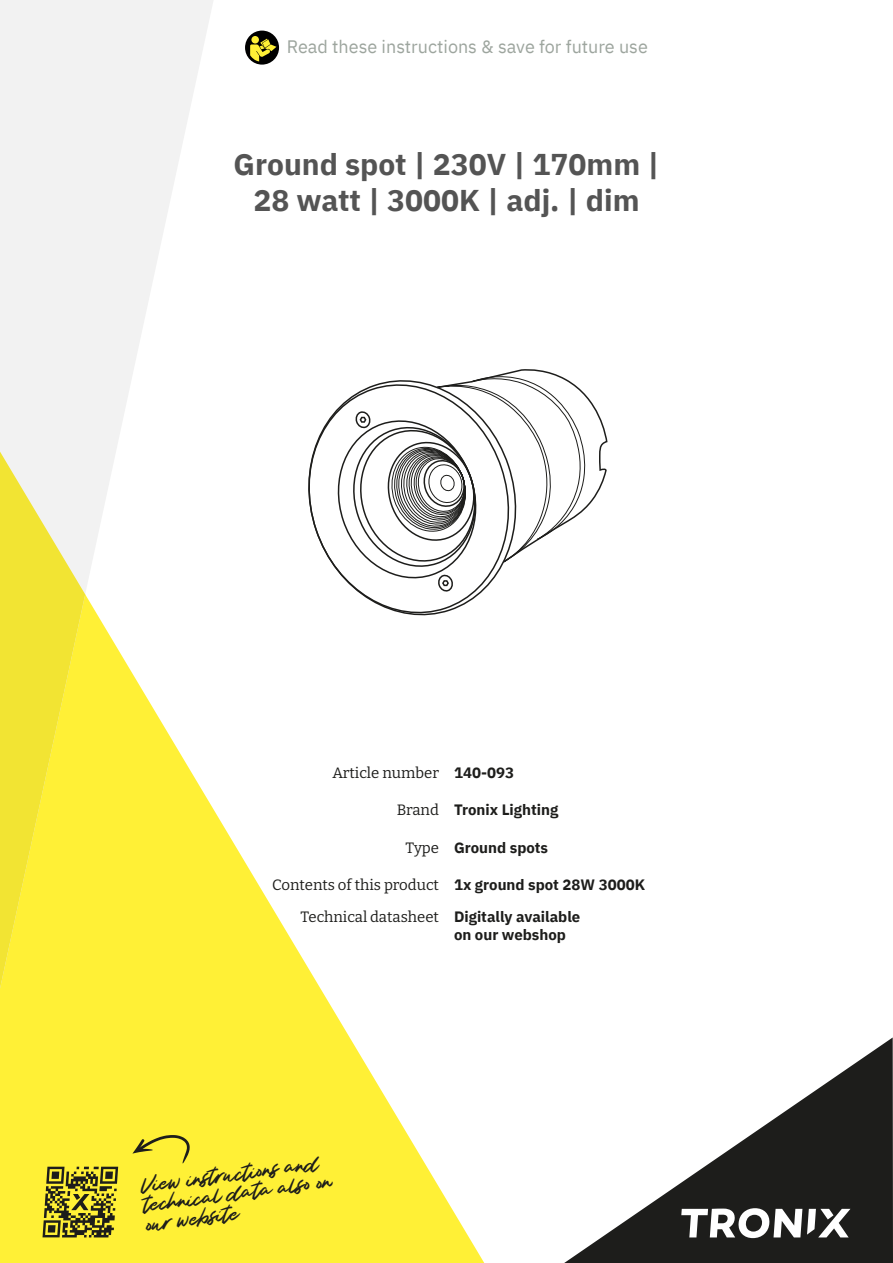
<style>
.page{position:relative;width:893px;height:1263px;background:#fff}
.page>*{position:absolute;margin:0;border:0;box-sizing:border-box;transform-origin:0 0}
.t1{font:700 30px/36px "IBM Plex Sans";color:#545454;text-align:center}
.t2{font:27px/19.6px "Rajawalite";color:#1d1d1b}
.t3{font:18px "IBM Plex Sans";color:#9da59e}
.t4{font:15px/31.5px "Bitter";color:#1d1d1b}
.t5{font:700 15px "IBM Plex Sans";color:#1d1d1b}
.s1{font-family:"Bitter";font-weight:400}
.s2{font-family:"IBM Plex Sans";font-weight:700}
</style>
<div class="page">
<svg style="left:43px;top:810px;width:441px;height:453px;fill:#fff036"></svg>
<svg style="left:564px;top:1067px;width:286px;height:196px"></svg>
<svg style="left:43px;top:0;width:171px;height:988px"></svg>
<svg style="left:43px;top:452px;width:42px;height:536px;fill:#fff036"></svg>
<svg style="left:681px;top:1208px;width:169px;height:30px"></svg>
<svg style="left:43px;top:1167px;width:75px;height:70px;background:#908928"></svg>
<svg style="left:132px;top:1135px;width:58px;height:30px;background:#dbce31"></svg>
<svg style="left:245px;top:31px;width:34px;height:34px"></svg>
<svg style="left:0;top:0;width:43px;height:1263px"></svg>
<svg style="left:850px;top:1037px;width:43px;height:226px;background:#2c2c2a"></svg>
<svg style="left:308px;top:419px;width:172px;height:197px"></svg>
<svg style="left:329px;top:369px;width:279px;height:225px"></svg>
<p class="t3" style="left:287px;top:33px;width:363px">Read these instructions &amp; save for future use</p>
<h1 class="t1" style="left:234px;top:144px;width:427px">Ground spot | 230V | 170mm |<br>28 watt | 3000K | adj. | dim</h1>
<p class="t4" style="left:333px;top:756px;width:108px">Article number</p>
<p class="t4" style="left:397px;top:794px;width:44px">Brand</p>
<p class="t5" style="left:454px;top:761px;width:62px">140-093</p>
<p class="t5" style="left:454px;top:798px;width:106px">Tronix Lighting</p>
<p class="t5" style="left:405px;top:836px;width:144px"><span class="s1">Type</span> Ground spots</p>
<p class="t4" style="left:300px;top:869px;width:346px;text-indent:-28px">Contents of this product <span class="s2">1x ground spot 28W 3000K<br></span>Technical datasheet <span class="s2">Digitally available</span></p>
<p class="t5" style="left:454px;top:923px;width:114px">on our webshop</p>
<h2 class="t2" style="left:141px;top:1178px;width:191px;rotate:-7deg">View instructions and technical data also on our website</h2>
</div>
